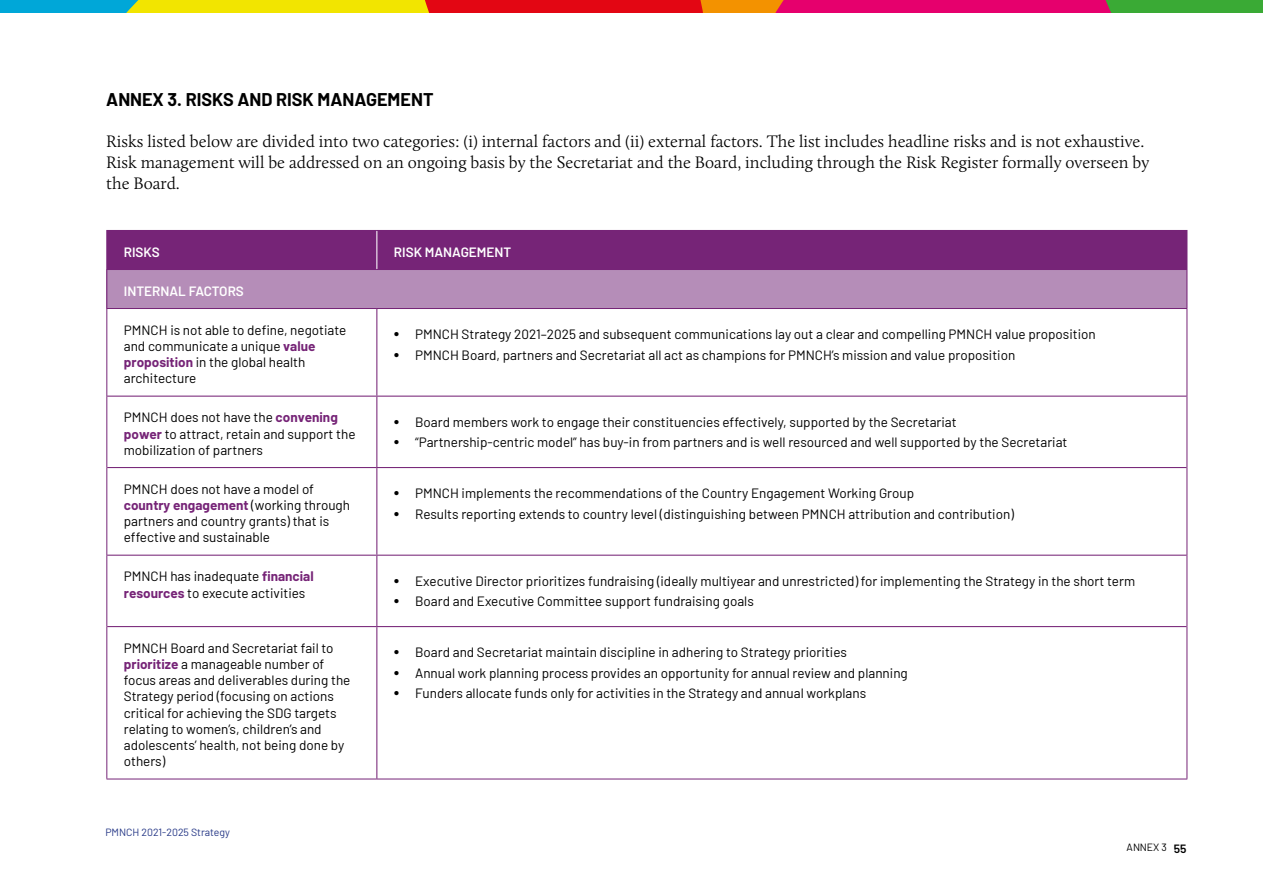
<style>
.page{position:relative;width:1263px;height:893px;background:#fff}
.page>*{position:absolute;margin:0;border:0;box-sizing:border-box;transform-origin:0 0}
.t1{font:700 18px "Barlow";color:#000}
.t2{font:300 17.25px/20.7px "Calluna";color:#000}
.t3{font:13.5px/16.2px "Barlow";color:#000}
.t4{font:600 13.5px "Barlow";color:#fff}
.t5{font:600 12px "Barlow";color:#000}
.t6{font:10.5px "Barlow";color:#253786}
.t7{font:10.5px "Barlow";letter-spacing:-.005em;color:#000}
.s1{font-weight:700;color:#762477}
.s2{font-size:18px}
</style>
<div class="page">
<svg style="left:0;top:0;width:1263px;height:13px;background:#bb663d"></svg>
<div style="left:107px;top:231px;width:1079px;height:38px;background:#762477"></div>
<div style="left:107px;top:269px;width:1080px;height:39px;background:#b58db8"></div>
<hr style="left:376px;top:231px;width:1px;height:38px;background:#fff">
<hr style="left:106px;top:231px;width:1px;height:38px;background:#762477">
<hr style="left:106px;top:230px;width:271px;height:1px;background:#762477">
<hr style="left:377px;top:230px;width:810px;height:1px;background:#762477">
<hr style="left:1186px;top:231px;width:1px;height:38px;background:#762477">
<hr style="left:106px;top:270px;width:1px;height:38px;background:#762477">
<hr style="left:106px;top:269px;width:271px;height:1px;background:#762477">
<hr style="left:377px;top:269px;width:810px;height:1px;background:#762477">
<hr style="left:1186px;top:270px;width:1px;height:38px;background:#762477">
<hr style="left:107px;top:396px;width:270px;height:1px;background:#762477">
<hr style="left:376px;top:309px;width:1px;height:87px;background:#762477">
<hr style="left:376px;top:397px;width:1px;height:70px;background:#762477">
<hr style="left:377px;top:396px;width:809px;height:1px;background:#762477">
<hr style="left:107px;top:467px;width:270px;height:1px;background:#762477">
<hr style="left:376px;top:468px;width:1px;height:87px;background:#762477">
<hr style="left:377px;top:467px;width:809px;height:1px;background:#762477">
<hr style="left:107px;top:555px;width:270px;height:1px;background:#762477">
<hr style="left:107px;top:626px;width:270px;height:1px;background:#762477">
<hr style="left:376px;top:556px;width:1px;height:70px;background:#762477">
<hr style="left:376px;top:627px;width:1px;height:152px;background:#762477">
<hr style="left:377px;top:555px;width:809px;height:1px;background:#762477">
<hr style="left:377px;top:626px;width:809px;height:1px;background:#762477">
<hr style="left:106px;top:308px;width:271px;height:1px;background:#762477">
<hr style="left:106px;top:309px;width:1px;height:87px;background:#762477">
<hr style="left:377px;top:308px;width:810px;height:1px;background:#762477">
<hr style="left:1186px;top:309px;width:1px;height:87px;background:#762477">
<hr style="left:106px;top:396px;width:1px;height:72px;background:#762477">
<hr style="left:1186px;top:396px;width:1px;height:72px;background:#762477">
<hr style="left:106px;top:468px;width:1px;height:87px;background:#762477">
<hr style="left:1186px;top:468px;width:1px;height:87px;background:#762477">
<hr style="left:106px;top:555px;width:1px;height:72px;background:#762477">
<hr style="left:1186px;top:555px;width:1px;height:72px;background:#762477">
<hr style="left:106px;top:627px;width:1px;height:152px;background:#762477">
<hr style="left:1186px;top:627px;width:1px;height:152px;background:#762477">
<hr style="left:106px;top:779px;width:271px;height:1px;background:#762477">
<hr style="left:377px;top:779px;width:810px;height:1px;background:#762477">
<h1 class="t1" style="left:106px;top:86px;width:329px">ANNEX 3. RISKS AND RISK MANAGEMENT</h1>
<p class="t2" style="left:106px;top:131px;width:1044px">Risks listed below are divided into two categories: (i) internal factors and (ii) external factors. The list includes headline risks and is not exhaustive.<br>Risk management will be addressed on an ongoing basis by the Secretariat and the Board, including through the Risk Register formally overseen by the Board.</p>
<p class="t4" style="left:124px;top:242px;width:37px">RISKS</p>
<p class="t4" style="left:394px;top:242px;width:119px">RISK MANAGEMENT</p>
<p class="t4" style="left:124px;top:281px;width:122px">INTERNAL FACTORS</p>
<p class="t3" style="left:124px;top:321px;width:224px">PMNCH is not able to define, negotiate and communicate a unique <span class="s1">value proposition</span> in the global health architecture</p>
<p class="t3" style="left:394px;top:325px;width:703px"><span class="s2">•</span> PMNCH Strategy 2021–2025 and subsequent communications lay out a clear and compelling PMNCH value proposition</p>
<p class="t3" style="left:394px;top:346px;width:623px"><span class="s2">•</span> PMNCH Board, partners and Secretariat all act as champions for PMNCH’s mission and value proposition</p>
<p class="t3" style="left:124px;top:408px;width:233px">PMNCH does not have the <span class="s1">convening power</span> to attract, retain and support the mobilization of partners</p>
<p class="t3" style="left:394px;top:413px;width:564px"><span class="s2">•</span> Board members work to engage their constituencies effectively, supported by the Secretariat</p>
<p class="t3" style="left:394px;top:433px;width:675px"><span class="s2">•</span> “Partnership-centric model” has buy-in from partners and is well resourced and well supported by the Secretariat</p>
<p class="t3" style="left:124px;top:480px;width:228px">PMNCH does not have a model of <span class="s1">country engagement</span> (working through partners and country grants) that is effective and sustainable</p>
<p class="t3" style="left:394px;top:484px;width:522px"><span class="s2">•</span> PMNCH implements the recommendations of the Country Engagement Working Group</p>
<p class="t3" style="left:394px;top:505px;width:621px"><span class="s2">•</span> Results reporting extends to country level (distinguishing between PMNCH attribution and contribution)</p>
<p class="t3" style="left:124px;top:567px;width:191px">PMNCH has inadequate <span class="s1">financial resources</span> to execute activities</p>
<p class="t3" style="left:394px;top:572px;width:743px"><span class="s2">•</span> Executive Director prioritizes fundraising (ideally multiyear and unrestricted) for implementing the Strategy in the short term</p>
<p class="t3" style="left:394px;top:592px;width:361px"><span class="s2">•</span> Board and Executive Committee support fundraising goals</p>
<p class="t3" style="left:124px;top:639px;width:228px">PMNCH Board and Secretariat fail to <span class="s1">prioritize</span> a manageable number of focus areas and deliverables during the Strategy period (focusing on actions critical for achieving the SDG targets relating to women’s, children’s and adolescents’ health, not being done by others)</p>
<p class="t3" style="left:394px;top:643px;width:455px"><span class="s2">•</span> Board and Secretariat maintain discipline in adhering to Strategy priorities</p>
<p class="t3" style="left:394px;top:664px;width:515px"><span class="s2">•</span> Annual work planning process provides an opportunity for annual review and planning</p>
<p class="t3" style="left:394px;top:684px;width:474px"><span class="s2">•</span> Funders allocate funds only for activities in the Strategy and annual workplans</p>
<p class="t6" style="left:105px;top:824px;width:126px">PMNCH 2021-2025 Strategy</p>
<p class="t7" style="left:1126px;top:840px;width:42px">ANNEX 3</p>
<p class="t5" style="left:1174px;top:839px;width:14px">55</p>
</div>
